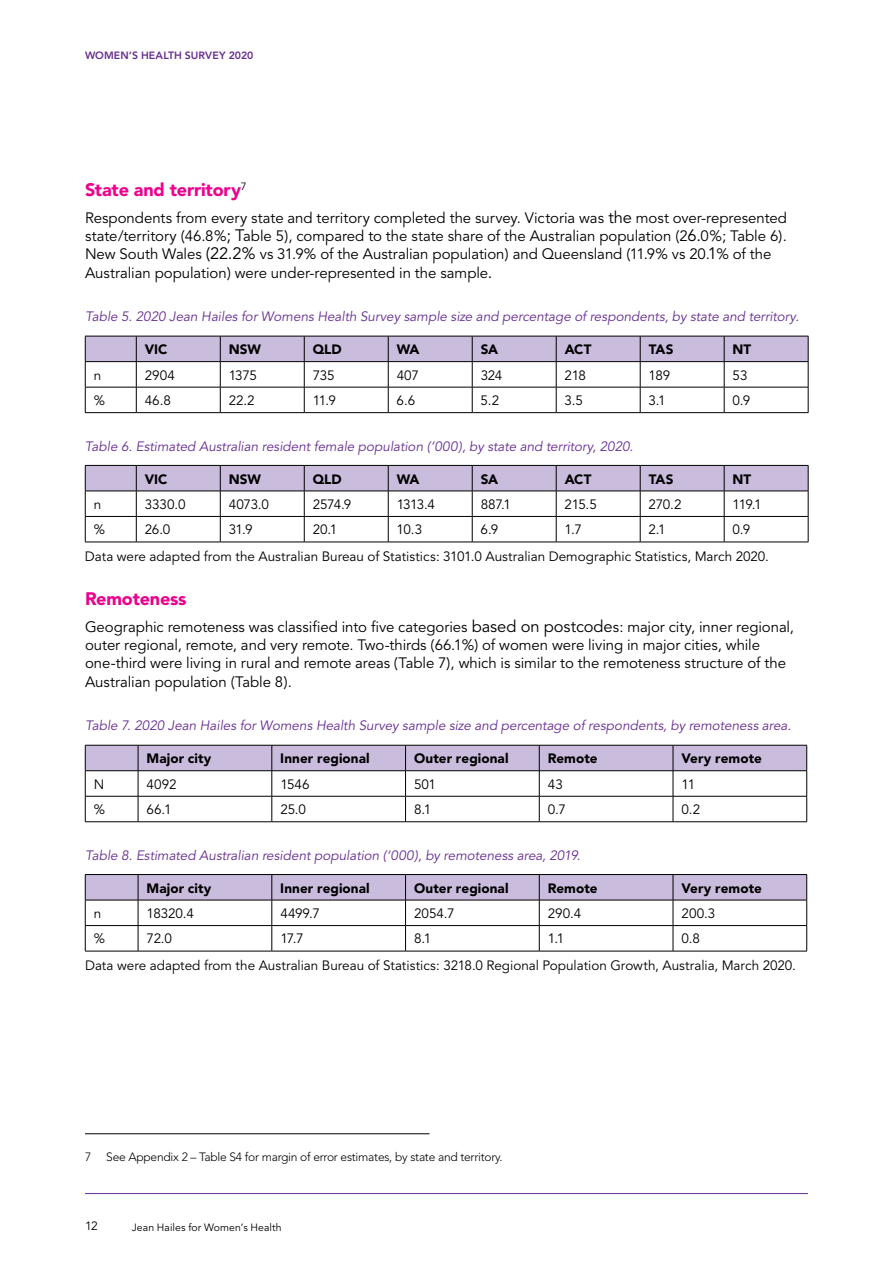
<style>
.page{position:relative;width:893px;height:1263px;background:#fff}
.page>*{position:absolute;margin:0;border:0;box-sizing:border-box;transform-origin:0 0}
.t1{font:900 18px "Avenir";letter-spacing:-.01em;color:#ec008c}
.t2{font:15px/18.3px "Avenir";letter-spacing:-.005em;color:#000}
.t3{font:13.5px/26.8px "Avenir";letter-spacing:-.005em;color:#000}
.t4{font:italic 13.5px "Avenir";color:#662d91}
.t5{font:900 13.5px "Avenir";letter-spacing:.005em;color:#000}
.t6{font:300 12px "Avenir";letter-spacing:-.02em;color:#000}
.t7{font:12px "Avenir";color:#000}
.t8{font:10.5px "Avenir";letter-spacing:.01em;color:#000}
.t9{font:800 10.5px "Avenir";letter-spacing:.01em;color:#662d91}
.s1{font-size:16.5px}
</style>
<div class="page">
<svg style="left:85px;top:336px;width:724px;height:76px"></svg>
<hr style="left:85px;top:412px;width:51px;height:1px;background:#000">
<hr style="left:136px;top:412px;width:84px;height:1px;background:#000">
<hr style="left:220px;top:412px;width:84px;height:1px;background:#000">
<hr style="left:304px;top:412px;width:84px;height:1px;background:#000">
<hr style="left:388px;top:412px;width:84px;height:1px;background:#000">
<hr style="left:472px;top:412px;width:84px;height:1px;background:#000">
<hr style="left:556px;top:412px;width:84px;height:1px;background:#000">
<hr style="left:640px;top:412px;width:84px;height:1px;background:#000">
<hr style="left:724px;top:412px;width:84px;height:1px;background:#000">
<svg style="left:85px;top:465px;width:724px;height:77px"></svg>
<hr style="left:85px;top:542px;width:51px;height:1px;background:#000">
<hr style="left:136px;top:542px;width:84px;height:1px;background:#000">
<hr style="left:220px;top:542px;width:84px;height:1px;background:#000">
<hr style="left:304px;top:542px;width:84px;height:1px;background:#000">
<hr style="left:388px;top:542px;width:84px;height:1px;background:#000">
<hr style="left:472px;top:542px;width:84px;height:1px;background:#000">
<hr style="left:556px;top:542px;width:84px;height:1px;background:#000">
<hr style="left:640px;top:542px;width:84px;height:1px;background:#000">
<hr style="left:724px;top:542px;width:84px;height:1px;background:#000">
<svg style="left:85px;top:745px;width:722px;height:76px"></svg>
<hr style="left:85px;top:821px;width:53px;height:1px;background:#000">
<hr style="left:138px;top:821px;width:134px;height:1px;background:#000">
<hr style="left:272px;top:821px;width:134px;height:1px;background:#000">
<hr style="left:406px;top:821px;width:133px;height:1px;background:#000">
<hr style="left:539px;top:821px;width:134px;height:1px;background:#000">
<hr style="left:673px;top:821px;width:134px;height:1px;background:#000">
<svg style="left:85px;top:874px;width:722px;height:77px"></svg>
<hr style="left:85px;top:951px;width:53px;height:1px;background:#000">
<hr style="left:138px;top:951px;width:134px;height:1px;background:#000">
<hr style="left:272px;top:951px;width:134px;height:1px;background:#000">
<hr style="left:406px;top:951px;width:133px;height:1px;background:#000">
<hr style="left:539px;top:951px;width:134px;height:1px;background:#000">
<hr style="left:673px;top:951px;width:134px;height:1px;background:#000">
<hr style="left:85px;top:1133px;width:344px;height:1px;background:#000">
<hr style="left:85px;top:1193px;width:723px;height:1px;background:#662d91">
<p class="t9" style="left:85px;top:49px;width:170px">WOMEN’S HEALTH SURVEY 2020</p>
<p class="t1" style="left:85px;top:179px;width:163px">State and territory<sup>7</sup></p>
<p class="t2" style="left:85px;top:209px;width:703px">Respondents from every state and territory completed the survey. Victoria was <span class="s1">the</span> most over-represented state/territory (46.8%<span class="s1">; T</span>able 5), compared to the state share of the Australian population (2<span class="s1">6.</span>0%; Table 6).<br>New South Wales <span class="s1">(22.2%</span> vs 31.9% of the Australian population) and Queensland (11.9% vs 20.<span class="s1">1</span>% of the Australian population) were under-represented in the sample<span class="s1">.</span></p>
<p class="t4" style="left:85px;top:309px;width:715px">Table 5. 2020 Jean Hailes for Womens Health Survey sample size and percentage of respondents, by state and territory.</p>
<p class="t5" style="left:145px;top:341px;width:24px">VIC</p>
<p class="t5" style="left:229px;top:341px;width:34px">NSW</p>
<p class="t5" style="left:313px;top:341px;width:30px">QLD</p>
<p class="t5" style="left:397px;top:341px;width:24px">WA</p>
<p class="t5" style="left:481px;top:341px;width:19px">SA</p>
<p class="t5" style="left:565px;top:341px;width:28px">ACT</p>
<p class="t5" style="left:649px;top:341px;width:26px">TAS</p>
<p class="t5" style="left:733px;top:341px;width:20px">NT</p>
<p class="t3" style="left:94px;top:362px;width:9px">n</p>
<p class="t3" style="left:145px;top:362px;width:32px">2904</p>
<p class="t3" style="left:229px;top:362px;width:30px">1375</p>
<p class="t3" style="left:313px;top:362px;width:24px">735</p>
<p class="t3" style="left:397px;top:362px;width:24px">407</p>
<p class="t3" style="left:481px;top:362px;width:23px">324</p>
<p class="t3" style="left:565px;top:362px;width:23px">218</p>
<p class="t3" style="left:649px;top:362px;width:23px">189</p>
<p class="t3" style="left:733px;top:362px;width:16px">53</p>
<p class="t3" style="left:94px;top:387px;width:13px">%</p>
<p class="t3" style="left:145px;top:387px;width:28px">46.8</p>
<p class="t3" style="left:229px;top:387px;width:28px">22.2</p>
<p class="t3" style="left:313px;top:387px;width:25px">11.9</p>
<p class="t3" style="left:397px;top:387px;width:20px">6.6</p>
<p class="t3" style="left:481px;top:387px;width:20px">5.2</p>
<p class="t3" style="left:565px;top:387px;width:20px">3.5</p>
<p class="t3" style="left:649px;top:387px;width:19px">3.1</p>
<p class="t3" style="left:733px;top:387px;width:19px">0.9</p>
<p class="t4" style="left:85px;top:438px;width:550px">Table 6. Estimated Australian resident female population (‘000), by state and territory, 2020.</p>
<p class="t5" style="left:145px;top:471px;width:24px">VIC</p>
<p class="t5" style="left:229px;top:471px;width:34px">NSW</p>
<p class="t5" style="left:313px;top:471px;width:30px">QLD</p>
<p class="t5" style="left:397px;top:471px;width:24px">WA</p>
<p class="t5" style="left:481px;top:471px;width:19px">SA</p>
<p class="t5" style="left:565px;top:471px;width:28px">ACT</p>
<p class="t5" style="left:649px;top:471px;width:26px">TAS</p>
<p class="t5" style="left:733px;top:471px;width:20px">NT</p>
<p class="t3" style="left:94px;top:491px;width:9px">n</p>
<p class="t3" style="left:145px;top:491px;width:42px">3330.0</p>
<p class="t3" style="left:229px;top:491px;width:42px">4073.0</p>
<p class="t3" style="left:313px;top:491px;width:40px">2574.9</p>
<p class="t3" style="left:397px;top:491px;width:40px">1313.4</p>
<p class="t3" style="left:481px;top:491px;width:32px">887.1</p>
<p class="t3" style="left:565px;top:491px;width:34px">215.5</p>
<p class="t3" style="left:649px;top:491px;width:35px">270.2</p>
<p class="t3" style="left:733px;top:491px;width:31px">119.1</p>
<p class="t3" style="left:94px;top:517px;width:13px">%</p>
<p class="t3" style="left:145px;top:517px;width:27px">26.0</p>
<p class="t3" style="left:229px;top:517px;width:25px">31.9</p>
<p class="t3" style="left:313px;top:517px;width:26px">20.1</p>
<p class="t3" style="left:397px;top:517px;width:27px">10.3</p>
<p class="t3" style="left:481px;top:517px;width:19px">6.9</p>
<p class="t3" style="left:565px;top:517px;width:19px">1.7</p>
<p class="t3" style="left:649px;top:517px;width:19px">2.1</p>
<p class="t3" style="left:85px;top:517px;width:686px;text-indent:648px">0.9<br>Data were adapted from the Australian Bureau of Statistics: 3101.0 Australian Demographic Statistics, March 2020.</p>
<p class="t1" style="left:85px;top:588px;width:103px">Remoteness</p>
<p class="t2" style="left:85px;top:618px;width:710px">Geographic remoteness was classified into five categories <span class="s1">based on postcode</span>s: major city, inner regional, outer regional, remote, and very remote. Two-thirds (66.1%) of women were living in major cities, while one-third were living in rural and remote areas (Table 7), which is similar to the remoteness structure of the Australian population (Table 8).</p>
<p class="t4" style="left:85px;top:718px;width:708px">Table 7. 2020 Jean Hailes for Womens Health Survey sample size and percentage of respondents, by remoteness area.</p>
<p class="t5" style="left:147px;top:750px;width:66px">Major city</p>
<p class="t5" style="left:280px;top:750px;width:91px">Inner regional</p>
<p class="t5" style="left:414px;top:750px;width:96px">Outer regional</p>
<p class="t5" style="left:548px;top:750px;width:51px">Remote</p>
<p class="t5" style="left:681px;top:750px;width:82px">Very remote</p>
<p class="t3" style="left:94px;top:771px;width:12px">N</p>
<p class="t3" style="left:147px;top:771px;width:32px">4092</p>
<p class="t3" style="left:280px;top:771px;width:31px">1546</p>
<p class="t3" style="left:414px;top:771px;width:24px">501</p>
<p class="t3" style="left:548px;top:771px;width:17px">43</p>
<p class="t3" style="left:682px;top:771px;width:15px">11</p>
<p class="t3" style="left:94px;top:796px;width:13px">%</p>
<p class="t3" style="left:147px;top:796px;width:26px">66.1</p>
<p class="t3" style="left:280px;top:796px;width:27px">25.0</p>
<p class="t3" style="left:414px;top:796px;width:19px">8.1</p>
<p class="t3" style="left:548px;top:796px;width:20px">0.7</p>
<p class="t3" style="left:682px;top:796px;width:20px">0.2</p>
<p class="t4" style="left:85px;top:847px;width:497px">Table 8. Estimated Australian resident population (‘000), by remoteness area, 2019.</p>
<p class="t5" style="left:147px;top:880px;width:66px">Major city</p>
<p class="t5" style="left:280px;top:880px;width:91px">Inner regional</p>
<p class="t5" style="left:414px;top:880px;width:96px">Outer regional</p>
<p class="t5" style="left:548px;top:880px;width:51px">Remote</p>
<p class="t5" style="left:681px;top:880px;width:82px">Very remote</p>
<p class="t3" style="left:94px;top:900px;width:9px">n</p>
<p class="t3" style="left:147px;top:900px;width:49px">18320.4</p>
<p class="t3" style="left:280px;top:900px;width:41px">4499.7</p>
<p class="t3" style="left:414px;top:900px;width:42px">2054.7</p>
<p class="t3" style="left:548px;top:900px;width:35px">290.4</p>
<p class="t3" style="left:682px;top:900px;width:35px">200.3</p>
<p class="t3" style="left:94px;top:926px;width:13px">%</p>
<p class="t3" style="left:147px;top:926px;width:27px">72.0</p>
<p class="t3" style="left:280px;top:926px;width:25px">17.7</p>
<p class="t3" style="left:414px;top:926px;width:19px">8.1</p>
<p class="t3" style="left:548px;top:926px;width:18px">1.1</p>
<p class="t3" style="left:85px;top:926px;width:712px;text-indent:596px">0.8<br>Data were adapted from the Australian Bureau of Statistics: 3218.0 Regional Population Growth, Australia, March 2020.</p>
<p class="t6" style="left:85px;top:1150px;width:8px">7</p>
<p class="t6" style="left:106px;top:1150px;width:398px">See Appendix 2 – Table S4 for margin of error estimates, by state and territory.</p>
<p class="t7" style="left:85px;top:1219px;width:14px">12</p>
<p class="t8" style="left:132px;top:1221px;width:151px">Jean Hailes for Women’s Health</p>
</div>
